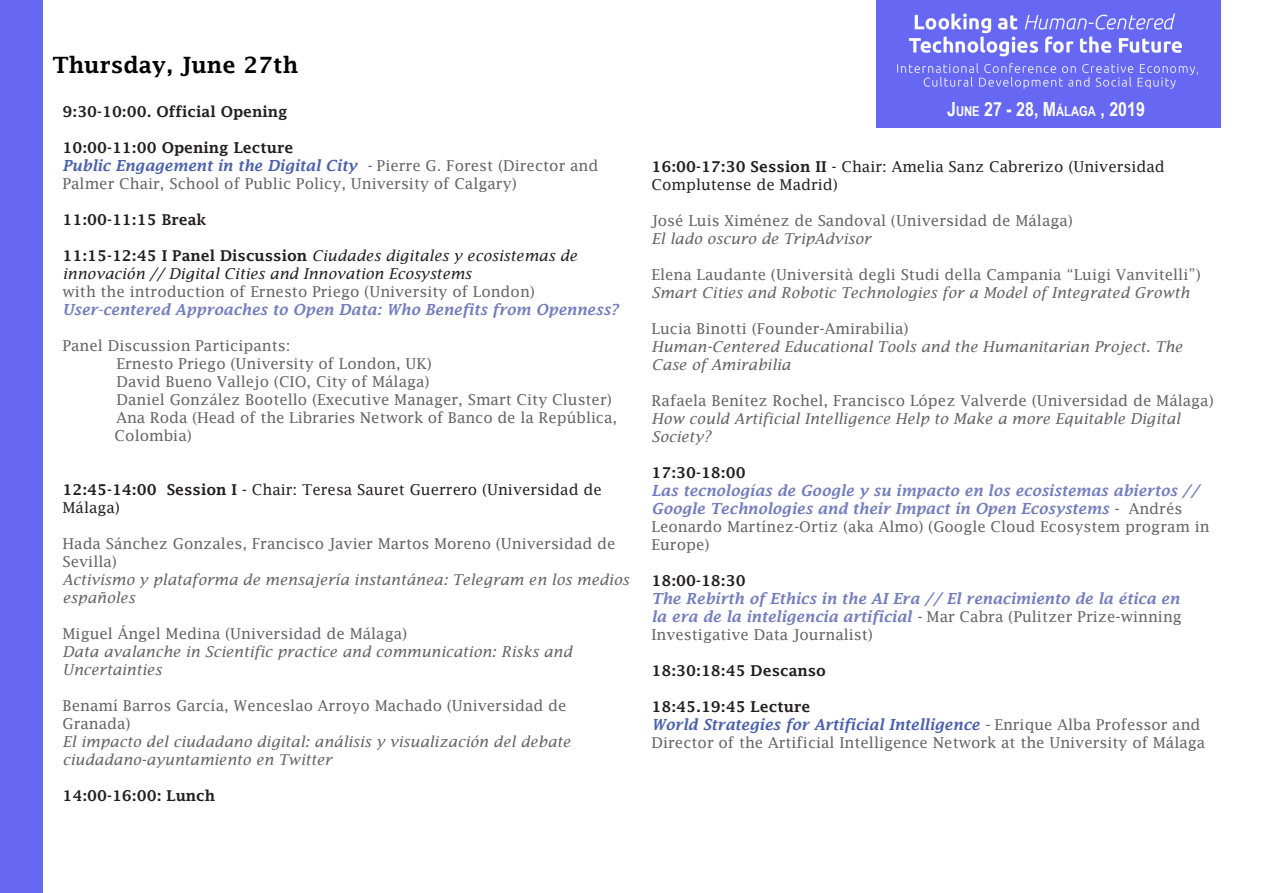
<style>
.page{position:relative;width:1263px;height:893px;background:#fff}
.page>*{position:absolute;margin:0;border:0;box-sizing:border-box;transform-origin:0 0}
.t1{font:600 22.5px "Lucida Fax";color:#000}
.t2{font:700 19.5px "Arial Narrow";color:#fff}
.t3{font:15px/18px "Lucida Fax";color:#636366}
.t4{font:italic 15px/18px "Lucida Fax";color:#636366}
.t5{font:italic 600 15px/18px "Lucida Fax";color:#737dbd}
.t6{font:15px/18px "Lucida Fax";color:#231f20}
.t7{font:600 15px "Lucida Fax";color:#231f20}
.t8{font:italic 15px/18px "Lucida Fax";color:#231f20}
.s1{font-weight:600;font-style:italic;color:#4a61ad}
.s2{font-weight:600;font-style:normal}
.s3{font-weight:400;font-style:normal;color:#636366}
.s4{font-weight:600}
.s5{font-size:13.65px}
.s6{color:#636366}
</style>
<div class="page">
<div style="left:876px;top:0;width:344px;height:128px;background:#6668f3"></div>
<div style="left:0;top:0;width:43px;height:893px;background:#6668f3"></div>
<img style="left:884px;top:11px;width:331px;height:85px">
<p class="t1" style="left:52px;top:52px;width:247px">Thursday, June 27th</p>
<p class="t7" style="left:63px;top:103px;width:227px">9:30-10:00. Official Opening</p>
<p class="t7" style="left:63px;top:139px;width:232px">10:00-11:00 Opening Lecture</p>
<p class="t3" style="left:63px;top:156px;width:537px"><span class="s1">Public Engagement in the Digital City -</span> Pierre G. Forest (Director and<br>Palmer Chair, School of Public Policy, University of Calgary)</p>
<p class="t7" style="left:63px;top:211px;width:145px">11:00-11:15 Break</p>
<p class="t8" style="left:63px;top:246px;width:516px"><span class="s2">11:15-12:45 I Panel Discussion</span> Ciudades digitales y ecosistemas de innovación // Digital Cities and Innovation Ecosystems</p>
<p class="t5" style="left:63px;top:282px;width:558px"><span class="s3">with the introduction of Ernesto Priego (University of London)<br></span>User-centered Approaches to Open Data: Who Benefits from Openness?</p>
<p class="t3" style="left:63px;top:336px;width:229px">Panel Discussion Participants:</p>
<p class="t3" style="left:117px;top:354px;width:317px">Ernesto Priego (University of London, UK)</p>
<p class="t3" style="left:117px;top:372px;width:315px">David Bueno Vallejo (CIO, City of Málaga)</p>
<p class="t3" style="left:117px;top:390px;width:497px">Daniel González Bootello (Executive Manager, Smart City Cluster)</p>
<p class="t3" style="left:115px;top:408px;width:504px">Ana Roda (Head of the Libraries Network of Banco de la República,<br>Colombia)</p>
<p class="t6" style="left:63px;top:480px;width:541px"><span class="s4">12:45-14:00 Session I</span> - Chair: Teresa Sauret Guerrero (Universidad de<br>Málaga)</p>
<p class="t3" style="left:63px;top:534px;width:555px">Hada Sánchez Gonzales, Francisco Javier Martos Moreno (Universidad de<br>Sevilla)</p>
<p class="t4" style="left:63px;top:570px;width:568px">Activismo y plataforma de mensajería instantánea: Telegram en los medios españoles</p>
<p class="t3" style="left:63px;top:624px;width:346px">Miguel Ángel Medina (Universidad de Málaga)</p>
<p class="t4" style="left:63px;top:642px;width:511px">Data avalanche in Scientific practice and communication: Risks and<br>Uncertainties</p>
<p class="t3" style="left:63px;top:696px;width:506px">Benamí Barros García, Wenceslao Arroyo Machado (Universidad de<br>Granada)</p>
<p class="t4" style="left:63px;top:732px;width:510px">El impacto del ciudadano digital: análisis y visualización del debate ciudadano-ayuntamiento en Twitter</p>
<p class="t7" style="left:63px;top:787px;width:154px">14:00-16:00: Lunch</p>
<p class="t2" style="left:947px;top:94px;width:199px">J<span class="s5">UNE</span> 27 - 28, M<span class="s5">ÁLAGA</span> , 2019</p>
<p class="t6" style="left:651px;top:158px;width:515px"><span class="s4">16:00-17:30 Session II</span> - Chair: Amelia Sanz Cabrerizo (Universidad<br>Complutense de Madrid)</p>
<p class="t3" style="left:651px;top:212px;width:423px">José Luis Ximénez de Sandoval (Universidad de Málaga)</p>
<p class="t4" style="left:651px;top:230px;width:221px">El lado oscuro de TripAdvisor</p>
<p class="t3" style="left:651px;top:266px;width:551px">Elena Laudante (Università degli Studi della Campania “Luigi Vanvitelli”)</p>
<p class="t4" style="left:651px;top:284px;width:540px">Smart Cities and Robotic Technologies for a Model of Integrated Growth</p>
<p class="t3" style="left:651px;top:320px;width:259px">Lucia Binotti (Founder-Amirabilia)</p>
<p class="t4" style="left:651px;top:338px;width:533px">Human-Centered Educational Tools and the Humanitarian Project. The<br>Case of Amirabilia</p>
<p class="t3" style="left:651px;top:392px;width:564px">Rafaela Benítez Rochel, Francisco López Valverde (Universidad de Málaga)</p>
<p class="t4" style="left:651px;top:410px;width:530px">How could Artificial Intelligence Help to Make a more Equitable Digital<br>Society?</p>
<p class="t7" style="left:651px;top:464px;width:96px">17:30-18:00</p>
<p class="t5" style="left:651px;top:482px;width:560px">Las tecnologías de Google y su impacto en los ecosistemas abiertos // Google Technologies and their Impact in Open Ecosystems <span class="s6">-</span> <span class="s3">Andrés Leonardo Martínez-Ortiz (aka Almo) (Google Cloud Ecosystem program in Europe)</span></p>
<p class="t7" style="left:651px;top:572px;width:96px">18:00-18:30</p>
<p class="t5" style="left:651px;top:590px;width:532px">The Rebirth of Ethics in the AI Era // El renacimiento de la ética en la era de la inteligencia artificial <span class="s6">-</span> <span class="s3">Mar Cabra (Pulitzer Prize-winning<br>Investigative Data Journalist)</span></p>
<p class="t7" style="left:651px;top:662px;width:176px">18:30:18:45 Descanso</p>
<p class="t7" style="left:651px;top:698px;width:160px">18:45.19:45 Lecture</p>
<p class="t3" style="left:651px;top:716px;width:555px"><span class="s1">World Strategies for Artificial Intelligence -</span> Enrique Alba Professor and<br>Director of the Artificial Intelligence Network at the University of Málaga</p>
</div>
